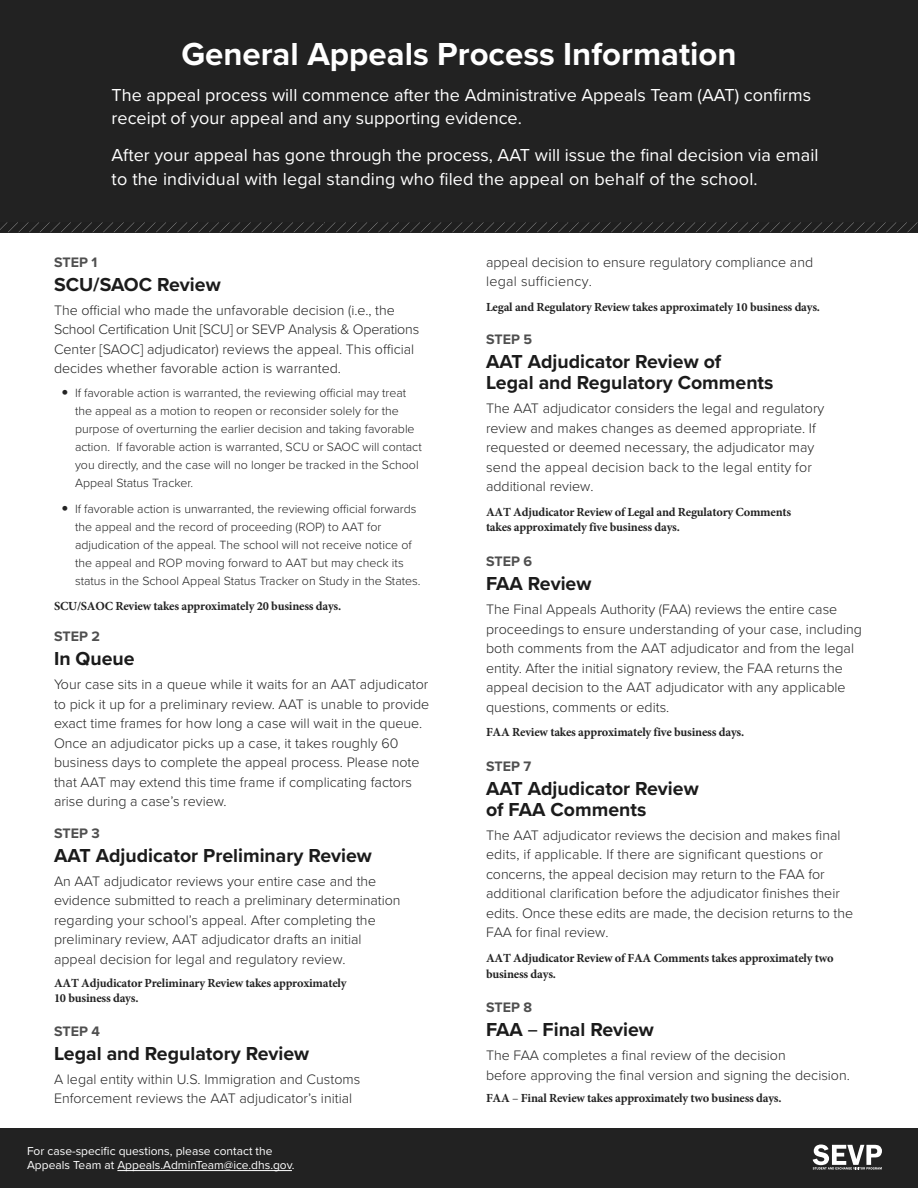
<style>
.page{position:relative;width:918px;height:1188px;background:#fff}
.page>*{position:absolute;margin:0;border:0;box-sizing:border-box;transform-origin:0 0}
.t1{font:700 33px "Proxima Nova";color:#fff}
.Copy_timeframe{font:700 19.5px/21px "Proxima Nova";color:#1b1b1b}
.Copy{font:700 19.5px "Proxima Nova";color:#1b1b1b}
.t2{font:18px/23.2px "Proxima Nova";color:#fff}
.Copy_timeframe-2{font:300 14.25px/19.5px "Proxima Nova";color:#232323}
.Copy-2{font:300 14.25px/19.5px "Proxima Nova";color:#232323}
.Copy_timeframe-3{font:700 14.25px "Proxima Nova";color:#4f4f4f}
.Copy-3{font:700 14.25px "Proxima Nova";color:#4f4f4f}
.t3{font:300 12.3px/18px "Proxima Nova";color:#232323}
.Copy_timeframe-4{font:700 12.3px/15.8px "Minion Pro";letter-spacing:-.015em;color:#232323}
.Copy-4{font:700 12.3px/15.8px "Minion Pro";letter-spacing:-.015em;color:#232323}
.t4{font:12px/14.4px "Proxima Nova";color:#fff}
.s1{font-family:"Proxima Nova Extrabld";font-weight:400;font-size:19.5px}
.s2{font-family:"DIN Next LT Pro";font-weight:400}
.s3{font-weight:400}
</style>
<div class="page">
<div style="left:0;top:1129px;width:918px;height:59px;background:#222"></div>
<div style="left:0;top:0;width:918px;height:232px;background:#222"></div>
<hr style="left:117px;top:1170px;width:175px;height:1px;background:#fff">
<svg style="left:813px;top:1145px;width:69px;height:25px"></svg>
<svg style="left:0;top:222px;width:918px;height:10px"></svg>
<p class="t1" style="left:181px;top:29px;width:557px">General Appeals Process Information</p>
<p class="t2" style="left:112px;top:82px;width:701px">The appeal process will commence after the Administrative Appeals Team (AAT) confirms receipt of your appeal and any supporting evidence.</p>
<p class="t2" style="left:112px;top:142px;width:709px;line-height:24px">After your appeal has gone through the process, AAT will issue the final decision via email to the individual with legal standing who filed the appeal on behalf of the school.</p>
<h3 class="Copy_timeframe-3" style="left:54px;top:251px;width:45px">STEP 1</h3>
<h2 class="Copy_timeframe" style="left:54px;top:273px;width:168px">SCU/SAOC Review</h2>
<p class="Copy-2" style="left:54px;top:300px;width:367px">The official who made the unfavorable decision (i.e., the School Certification Unit [SCU] or SEVP Analysis &amp; Operations Center [SAOC] adjudicator) reviews the appeal. This official decides whether favorable action is warranted.</p>
<p class="t3" style="left:75px;top:384px;width:348px;text-indent:-14px"><span class="s1">•</span> If favorable action is warranted, the reviewing official may treat the appeal as a motion to reopen or reconsider solely for the purpose of overturning the earlier decision and taking favorable action. If favorable action is warranted, SCU or SAOC will contact you directly, and the case will no longer be tracked in the School Appeal Status Tracker.</p>
<p class="t3" style="left:75px;top:499px;width:347px;text-indent:-14px"><span class="s1">•</span> If favorable action is unwarranted, the reviewing official forwards the appeal and the record of proceeding (ROP) to AAT for adjudication of the appeal. The school will not receive notice of the appeal and ROP moving forward to AAT but may check its status in the School Appeal Status Tracker on Study in the States.</p>
<p class="Copy-4" style="left:54px;top:598px;width:289px">SCU/SAOC Review takes approximately 20 business days.</p>
<p class="Copy-3" style="left:54px;top:626px;width:48px">STEP 2</p>
<p class="Copy" style="left:54px;top:644px;width:82px">In Queue</p>
<p class="Copy-2" style="left:54px;top:674px;width:377px">Your case sits in a queue while it waits for an AAT adjudicator to pick it up for a preliminary review. AAT is unable to provide exact time frames for how long a case will wait in the queue.<br>Once an adjudicator picks up a case, it takes roughly 60 business days to complete the appeal process. Please note that AAT may extend this time frame if complicating factors arise during a case’s review.</p>
<p class="Copy-3" style="left:54px;top:822px;width:47px">STEP 3</p>
<p class="Copy" style="left:54px;top:841px;width:319px">AAT Adjudicator Preliminary Review</p>
<p class="Copy-2" style="left:54px;top:870px;width:348px">An AAT adjudicator reviews your entire case and the evidence submitted to reach a preliminary determination regarding your school’s appeal. After completing the preliminary review, AAT adjudicator drafts an initial appeal decision for legal and regulatory review.</p>
<p class="Copy-4" style="left:54px;top:975px;width:294px">AAT Adjudicator Preliminary Review takes approximately<br>10 business days.</p>
<p class="Copy-3" style="left:54px;top:1020px;width:48px">STEP 4</p>
<p class="Copy" style="left:54px;top:1039px;width:257px">Legal and Regulatory Review</p>
<p class="Copy-2" style="left:54px;top:1068px;width:308px">A legal entity within U.S. Immigration and Customs<br>Enforcement reviews the AAT adjudicator’s initial</p>
<p class="t4" style="left:27px;top:1143px;width:269px">For case-specific questions, please contact the<br>Appeals Team at Appeals.AdminTeam@ice.dhs.gov.</p>
<p class="Copy_timeframe-2" style="left:486px;top:252px;width:329px">appeal decision to ensure regulatory compliance and legal sufficiency.</p>
<p class="Copy_timeframe-4" style="left:486px;top:299px;width:336px">Legal and Regulatory Review takes approximately 10 business days.</p>
<p class="Copy_timeframe-3" style="left:486px;top:329px;width:48px">STEP 5</p>
<p class="Copy_timeframe" style="left:486px;top:351px;width:289px">AAT Adjudicator Review of<br>Legal and Regulatory Comments</p>
<p class="Copy_timeframe-2" style="left:486px;top:398px;width:340px">The AAT adjudicator considers the legal and regulatory review and makes changes as deemed appropriate. If requested or deemed necessary, the adjudicator may send the appeal decision back to the legal entity for additional review.</p>
<p class="Copy_timeframe-4" style="left:486px;top:504px;width:307px">AAT Adjudicator Review of Legal and Regulatory Comments takes approximately five business days.</p>
<p class="Copy_timeframe-3" style="left:486px;top:551px;width:48px">STEP 6</p>
<p class="Copy_timeframe" style="left:486px;top:573px;width:107px">FAA Review</p>
<p class="Copy_timeframe-2" style="left:486px;top:599px;width:378px">The Final Appeals Authority (FAA) reviews the entire case proceedings to ensure understanding of your case, including both comments from the AAT adjudicator and from the legal entity. After the initial signatory review, the FAA returns the appeal decision to the AAT adjudicator with any applicable questions, comments or edits.</p>
<p class="Copy_timeframe-4" style="left:486px;top:724px;width:260px">FAA Review takes approximately five business days.</p>
<p class="Copy_timeframe-3" style="left:486px;top:755px;width:47px">STEP 7</p>
<p class="Copy_timeframe" style="left:486px;top:777px;width:214px">AAT Adjudicator Review of FAA Comments</p>
<p class="Copy_timeframe-2" style="left:486px;top:825px;width:369px">The AAT adjudicator reviews the decision and makes final edits, if applicable. If there are significant questions or concerns, the appeal decision may return to the FAA for additional clarification before the adjudicator finishes their edits. Once these edits are made, the decision returns to the FAA for final review.</p>
<p class="Copy_timeframe-4" style="left:486px;top:950px;width:349px">AAT Adjudicator Review of FAA Comments takes approximately two business days.</p>
<p class="Copy_timeframe-3" style="left:486px;top:997px;width:48px">STEP 8</p>
<p class="Copy_timeframe" style="left:486px;top:1019px;width:169px">FAA <span class="s2">–</span> Final Review</p>
<p class="Copy_timeframe-2" style="left:486px;top:1045px;width:365px">The FAA completes a final review of the decision<br>before approving the final version and signing the decision.</p>
<p class="Copy_timeframe-4" style="left:486px;top:1090px;width:297px">FAA <span class="s3">–</span> Final Review takes approximately two business days.</p>
</div>
